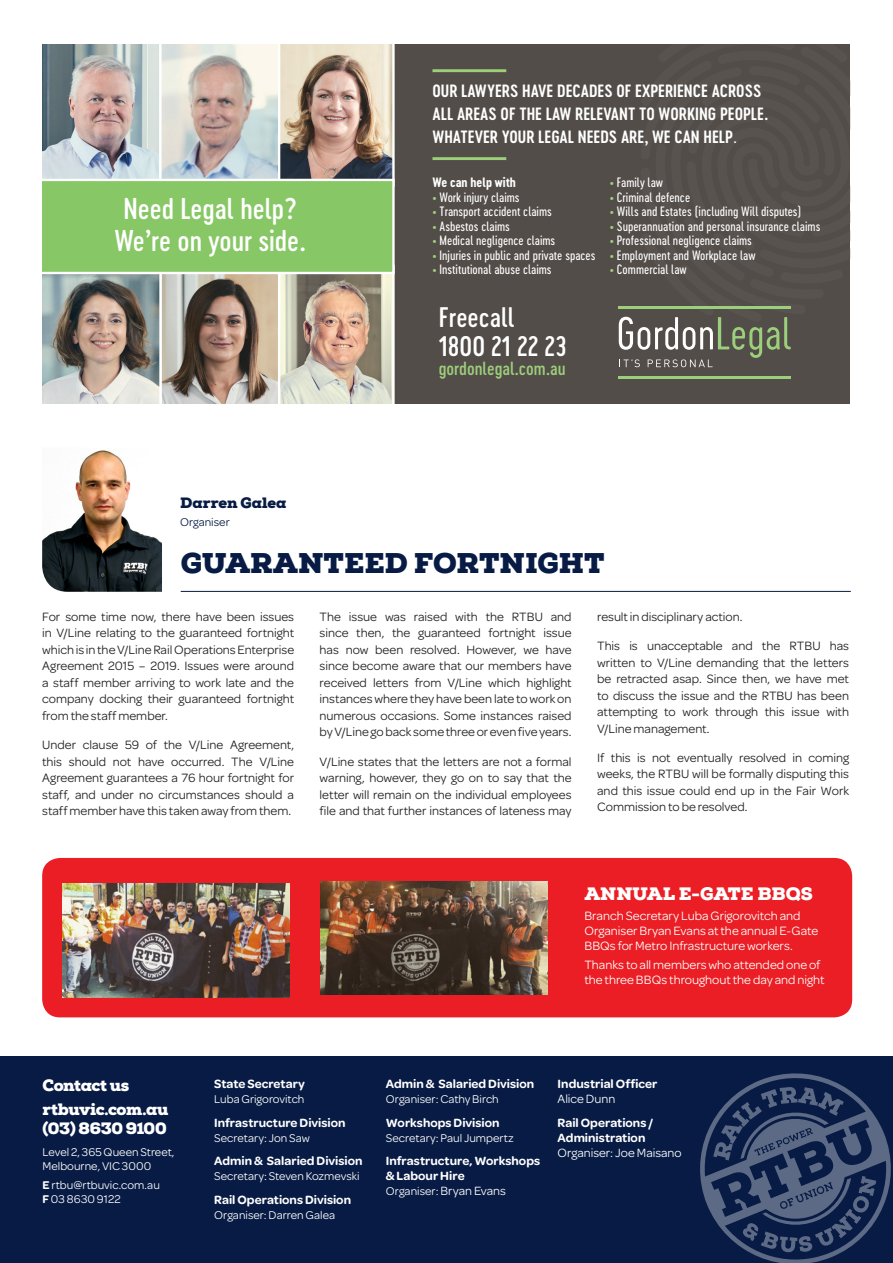
<style>
.page{position:relative;width:893px;height:1263px;background:#fff}
.page>*{position:absolute;margin:0;border:0;box-sizing:border-box;transform-origin:0 0}
.t1{font:900 28.5px "Nexa Slab";color:#071b44}
.t2{font:28.05px/31.3px "Cervo Neue Medium Neue";color:#fff;text-align:center}
.t3{font:26.4px/28.5px "Cervo Neue Medium Neue";color:#fff}
.t4{font:900 18px "Nexa Slab";color:#fff}
.t5{font:17.7px "Cervo Neue Medium Neue";color:#9dcf7b}
.t6{font:16.65px/23.1px "Cervo Neue Semi Bold Neue";color:#fff}
.t7{font:900 16.5px/19.5px "Nexa Slab";letter-spacing:-.02em;color:#fff}
.t8{font:900 15px "Nexa Slab";color:#071b44}
.t9{font:12.9px/16.5px "Omnes";color:#231f20;text-align:justify}
.t10{font:12.9px/15px "Omnes";color:#fff}
.Body_white{font:600 12.75px/15px "Omnes";color:#fff}
.t11{font:12.6px "Cervo Neue Regular Neue";color:#fff}
.t12{font:12.6px "Cervo Neue Bold Neue";color:#fff}
.Body_white-2{font:12px/13.5px "Omnes";color:#fff}
.t13{font:12px "Omnes";color:#071b44}
.s1{font-family:"Cervo Neue Light Neue"}
.s2{color:#9dcf7b}
.s3{font-weight:600}
.s4{font-size:12.75px}
.s5{font-weight:400}
</style>
<div class="page">
<hr style="left:181px;top:591px;width:670px;height:1px;background:#071b44">
<div style="left:43px;top:44px;width:807px;height:359px;background:#534d49"></div>
<hr style="left:432px;top:69px;width:74px;height:3px;background:#9dcf7b">
<hr style="left:432px;top:157px;width:74px;height:3px;background:#9dcf7b">
<hr style="left:618px;top:306px;width:173px;height:3px;background:#9ccf7b">
<hr style="left:619px;top:376px;width:172px;height:2px;background:#9ccf7b">
<svg style="left:619px;top:316px;width:172px;height:51px"></svg>
<img style="left:43px;top:44px;width:352px;height:359px">
<img style="left:42px;top:450px;width:120px;height:142px">
<div style="left:42px;top:858px;width:810px;height:159px;background:#ea1e24;border-radius:18px"></div>
<img style="left:321px;top:881px;width:227px;height:113px">
<img style="left:63px;top:884px;width:227px;height:114px">
<div style="left:0;top:1056px;width:893px;height:207px;background:#071b44"></div>
<svg style="left:700px;top:1073px;width:191px;height:190px"></svg>
<h2 class="t2" style="left:114px;top:193px;width:193px">Need Legal help?<br>We’re on your side.</h2>
<p class="t8" style="left:180px;top:493px;width:108px">Darren Galea</p>
<p class="t13" style="left:180px;top:514px;width:51px">Organiser</p>
<p class="t6" style="left:432px;top:79px;width:337px">OUR LAWYERS HAVE DECADES OF EXPERIENCE ACROSS<br>ALL AREAS OF THE LAW RELEVANT TO WORKING PEOPLE.<br>WHATEVER YOUR LEGAL NEEDS ARE, WE CAN HELP<span class="s1">.</span></p>
<p class="t12" style="left:432px;top:174px;width:85px">We can help with</p>
<p class="t11" style="left:432px;top:189px;width:89px"><span class="s2">•</span> Work injury claims</p>
<p class="t11" style="left:432px;top:203px;width:121px"><span class="s2">•</span> Transport accident claims</p>
<p class="t11" style="left:432px;top:218px;width:79px"><span class="s2">•</span> Asbestos claims</p>
<p class="t11" style="left:432px;top:232px;width:124px"><span class="s2">•</span> Medical negligence claims</p>
<p class="t11" style="left:432px;top:247px;width:164px"><span class="s2">•</span> Injuries in public and private spaces</p>
<p class="t11" style="left:432px;top:261px;width:121px"><span class="s2">•</span> Institutional abuse claims</p>
<h3 class="t3" style="left:439px;top:303px;width:129px">Freecall<br>1800 21 22 23</h3>
<h3 class="t5" style="left:439px;top:356px;width:128px">gordonlegal.com.au</h3>
<p class="t11" style="left:610px;top:174px;width:55px"><span class="s2">•</span> Family law</p>
<p class="t11" style="left:610px;top:189px;width:82px"><span class="s2">•</span> Criminal defence</p>
<p class="t11" style="left:610px;top:203px;width:193px"><span class="s2">•</span> Wills and Estates (including Will disputes)</p>
<p class="t11" style="left:610px;top:218px;width:212px"><span class="s2">•</span> Superannuation and personal insurance claims</p>
<p class="t11" style="left:610px;top:232px;width:144px"><span class="s2">•</span> Professional negligence claims</p>
<p class="t11" style="left:610px;top:247px;width:147px"><span class="s2">•</span> Employment and Workplace law</p>
<p class="t11" style="left:610px;top:261px;width:78px"><span class="s2">•</span> Commercial law</p>
<p class="t1" style="left:181px;top:545px;width:426px">GUARANTEED FORTNIGHT</p>
<p class="t9" style="left:42px;top:608px;width:253px">For some time now, there have been issues in V/Line relating to the guaranteed fortnight which is in the V/Line Rail Operations Enterprise Agreement 2015 – 2019. Issues were around a staff member arriving to work late and the company docking their guaranteed fortnight from the staff member.</p>
<p class="t9" style="left:42px;top:736px;width:253px">Under clause 59 of the V/Line Agreement, this should not have occurred. The V/Line Agreement guarantees a 76 hour fortnight for staff, and under no circumstances should a staff member have this taken away from them.</p>
<p class="t9" style="left:320px;top:608px;width:253px">The issue was raised with the RTBU and since then, the guaranteed fortnight issue has now been resolved. However, we have since become aware that our members have received letters from V/Line which highlight instances where they have been late to work on numerous occasions. Some instances raised by V/Line go back some three or even five years.</p>
<p class="t9" style="left:320px;top:752px;width:253px">V/Line states that the letters are not a formal warning, however, they go on to say that the letter will remain on the individual employees file and that further instances of lateness may</p>
<p class="t9" style="left:597px;top:608px;width:147px">result in disciplinary action.</p>
<p class="t9" style="left:597px;top:637px;width:253px">This is unacceptable and the RTBU has written to V/Line demanding that the letters be retracted asap. Since then, we have met to discuss the issue and the RTBU has been attempting to work through this issue with V/Line management.</p>
<p class="t9" style="left:597px;top:749px;width:253px">If this is not eventually resolved in coming weeks, the RTBU will be formally disputing this and this issue could end up in the Fair Work Commission to be resolved.</p>
<p class="t4" style="left:584px;top:883px;width:230px">ANNUAL E-GATE BBQS</p>
<p class="t10" style="left:584px;top:907px;width:235px">Branch Secretary Luba Grigorovitch and<br>Organiser Bryan Evans at the annual E-Gate<br>BBQs for Metro Infrastructure workers.</p>
<p class="t10" style="left:584px;top:956px;width:242px">Thanks to all members who attended one of the three BBQs throughout the day and night</p>
<p class="t7" style="left:43px;top:1075px;width:88px">Contact us</p>
<p class="t7" style="left:43px;top:1099px;width:127px">rtbuvic.com.au (03) 8630 9100</p>
<p class="Body_white-2" style="left:43px;top:1145px;width:133px">Level 2, 365 Queen Street,<br>Melbourne, VIC 3000</p>
<p class="Body_white-2" style="left:43px;top:1178px;width:119px"><span class="s3">E</span> rtbu@rtbuvic.com.au<br><span class="s3">F</span> 03 8630 9122</p>
<p class="Body_white" style="left:214px;top:1076px;width:92px">State Secretary</p>
<p class="Body_white-2" style="left:214px;top:1092px;width:92px">Luba Grigorovitch</p>
<p class="Body_white" style="left:214px;top:1114px;width:133px">Infrastructure Division</p>
<p class="Body_white-2" style="left:214px;top:1130px;width:97px">Secretary: Jon Saw</p>
<p class="Body_white" style="left:214px;top:1153px;width:150px">Admin &amp; Salaried Division</p>
<p class="Body_white-2" style="left:214px;top:1169px;width:147px">Secretary: Steven Kozmevski</p>
<p class="Body_white" style="left:214px;top:1191px;width:138px">Rail Operations Division</p>
<p class="Body_white-2" style="left:214px;top:1207px;width:122px">Organiser: Darren Galea</p>
<p class="Body_white" style="left:386px;top:1076px;width:150px">Admin &amp; Salaried Division</p>
<p class="Body_white-2" style="left:386px;top:1092px;width:114px">Organiser: Cathy Birch</p>
<p class="Body_white" style="left:386px;top:1114px;width:115px">Workshops Division</p>
<p class="Body_white-2" style="left:386px;top:1130px;width:129px">Secretary: Paul Jumpertz</p>
<p class="Body_white" style="left:386px;top:1153px;width:156px">Infrastructure, Workshops &amp; Labour Hire</p>
<p class="Body_white-2" style="left:386px;top:1184px;width:122px">Organiser: <span class="s4">Bryan Evans</span></p>
<p class="Body_white" style="left:558px;top:1076px;width:101px">Industrial Officer<br><span class="s5">Alice Dunn</span></p>
<p class="Body_white" style="left:558px;top:1114px;width:126px">Rail Operations /<br>Administration<br><span class="s5">Organiser: Joe Maisano</span></p>
</div>
